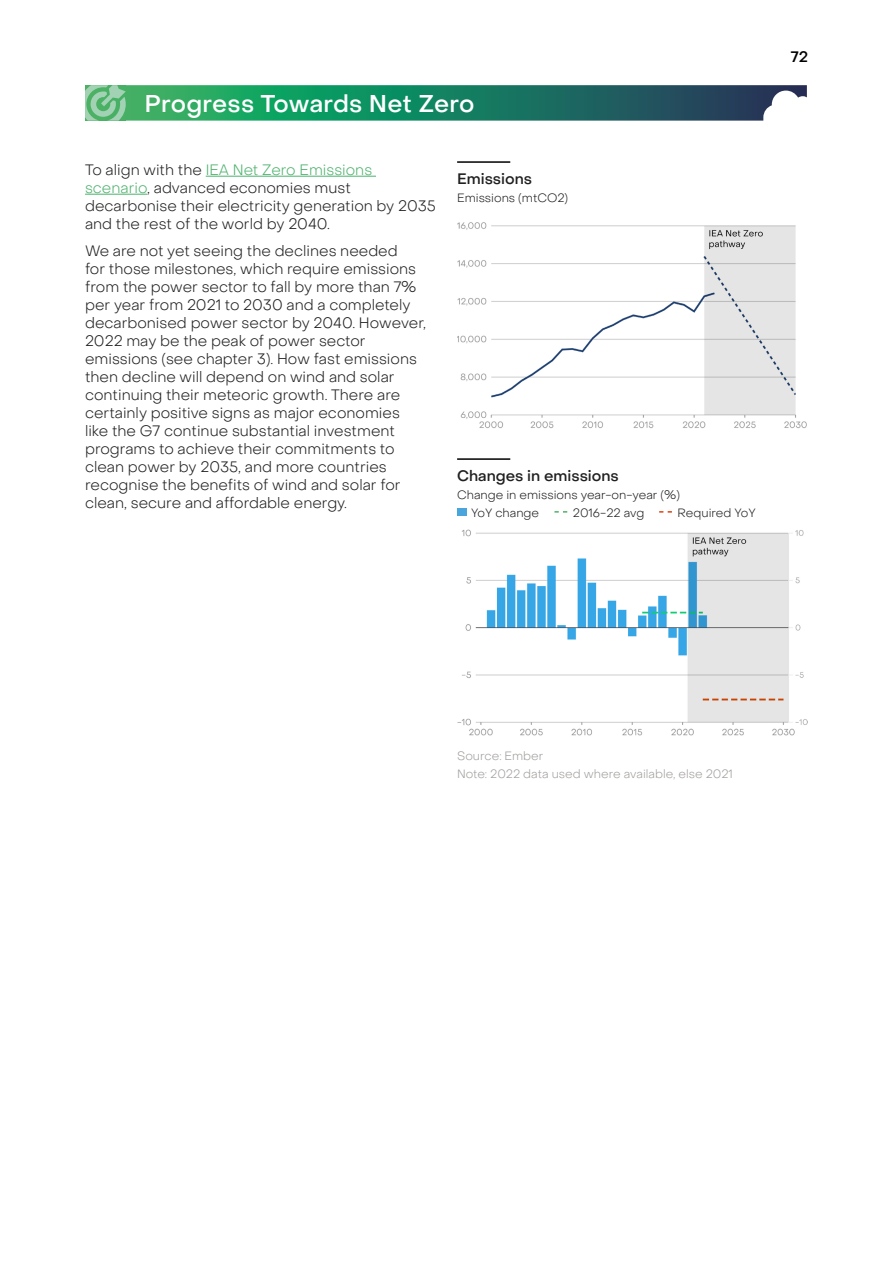
<style>
.page{position:relative;width:893px;height:1263px;background:#fff}
.page>*{position:absolute;margin:0;border:0;box-sizing:border-box;transform-origin:0 0}
.t1{font:500 24px "Object Sans";letter-spacing:.01em;color:#fff}
.t2{font:300 15px/18px "Object Sans";color:#202020}
.t3{font:500 15px "Object Sans";color:#202020}
.t4{font:500 15px "Object Sans";color:#000}
.t5{font:300 12px "Object Sans";color:#202020}
.t6{font:300 12px/18px "Object Sans";color:#a29f9d}
.s1{color:#4eb26e}
</style>
<div class="page">
<img style="left:457px;top:530px;width:351px;height:206px">
<img style="left:457px;top:222px;width:350px;height:207px">
<hr style="left:206px;top:176px;width:170px;height:1px;background:#4eb26e">
<hr style="left:85px;top:194px;width:62px;height:1px;background:#4eb26e">
<hr style="left:457px;top:161px;width:53px;height:2px;background:#000">
<hr style="left:457px;top:458px;width:53px;height:2px;background:#000">
<div style="left:457px;top:508px;width:9px;height:8px;background:#4ba5dd"></div>
<svg style="left:554px;top:511px;width:13px;height:2px"></svg>
<svg style="left:659px;top:511px;width:13px;height:2px"></svg>
<svg style="left:85px;top:85px;width:722px;height:36px;background:#2d876b"></svg>
<h1 class="t1" style="left:145px;top:89px;width:331px">Progress Towards Net Zero</h1>
<p class="t2" style="left:85px;top:161px;width:352px">To align with the <span class="s1">IEA Net Zero Emissions scenario</span>, advanced economies must decarbonise their electricity generation by 2035 and the rest of the world by 2040.</p>
<p class="t2" style="left:85px;top:242px;width:342px">We are not yet seeing the declines needed<br>for those milestones, which require emissions from the power sector to fall by more than 7% per year from 2021 to 2030 and a completely decarbonised power sector by 2040. However, 2022 may be the peak of power sector emissions (see chapter 3). How fast emissions then decline will depend on wind and solar continuing their meteoric growth. There are certainly positive signs as major economies like the G7 continue substantial investment programs to achieve their commitments to clean power by 2035, and more countries recognise the benefits of wind and solar for clean, secure and affordable energy.</p>
<p class="t3" style="left:457px;top:170px;width:77px">Emissions</p>
<p class="t5" style="left:457px;top:191px;width:113px">Emissions (mtCO2)</p>
<p class="t3" style="left:457px;top:467px;width:163px">Changes in emissions</p>
<p class="t5" style="left:457px;top:488px;width:224px">Change in emissions year-on-year (%)</p>
<p class="t5" style="left:471px;top:506px;width:70px">YoY change</p>
<p class="t5" style="left:573px;top:506px;width:73px">2016-22 avg</p>
<p class="t5" style="left:678px;top:506px;width:80px">Required YoY</p>
<p class="t4" style="left:791px;top:48px;width:19px">72</p>
<p class="t6" style="left:457px;top:747px;width:277px">Source: Ember<br>Note: 2022 data used where available, else 2021</p>
</div>
